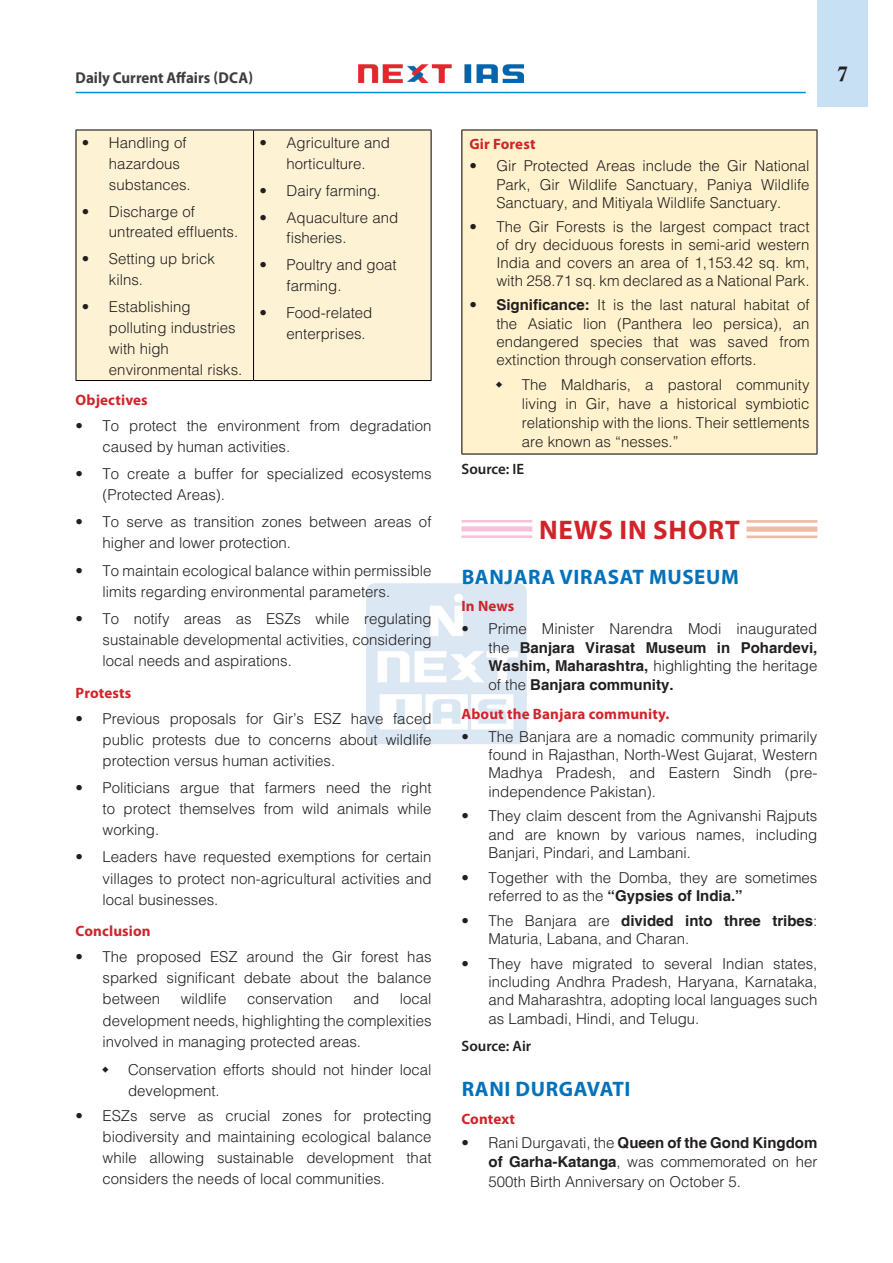
<style>
.page{position:relative;width:893px;height:1263px;background:#fff}
.page>*{position:absolute;margin:0;border:0;box-sizing:border-box;transform-origin:0 0}
.News_In_Short__headi{font:700 27px "Myriad Pro";letter-spacing:.03em;color:#d1232a}
.H-1{font:700 21px "Myriad Pro";letter-spacing:.03em;color:#0072bc}
.t1{font:21px "Calis MT Bol";color:#231f20}
.t2{font:700 15.75px "Myriad Pro";color:#3e3e3f;scale:.95 1}
.t3{font:300 15px/21.1px "Helvetica";color:#231f20;text-align:justify}
.H-2{font:700 15px "Myriad Pro";letter-spacing:.01em;color:#d1232a}
.body{font:600 15px "Myriad Pro";color:#231f20}
.s1{font-weight:700}
</style>
<div class="page">
<div style="left:817px;top:0;width:51px;height:107px;background:#c7e0f3"></div>
<img style="left:358px;top:64px;width:165px;height:19px">
<hr style="left:76px;top:92px;width:730px;height:1px;background:#008fd5">
<img style="left:366px;top:583px;width:161px;height:161px">
<div style="left:77px;top:131px;width:354px;height:249px;background:#fef2d4"></div>
<hr style="left:76px;top:130px;width:178px;height:1px;background:#000">
<hr style="left:76px;top:130px;width:1px;height:250px;background:#000">
<hr style="left:254px;top:130px;width:177px;height:1px;background:#000">
<hr style="left:253px;top:130px;width:1px;height:250px;background:#000">
<hr style="left:431px;top:130px;width:1px;height:250px;background:#000">
<hr style="left:76px;top:380px;width:178px;height:1px;background:#000">
<hr style="left:254px;top:380px;width:177px;height:1px;background:#000">
<hr style="left:746px;top:520px;width:71px;height:3px;background:#f0baa6">
<div style="left:746px;top:526px;width:71px;height:6px;background:#f0baa6"></div>
<hr style="left:746px;top:535px;width:71px;height:3px;background:#f0baa6">
<hr style="left:461px;top:520px;width:71px;height:2px;background:#f7c1d9">
<div style="left:461px;top:526px;width:71px;height:5px;background:#f7c1d9"></div>
<hr style="left:461px;top:535px;width:71px;height:3px;background:#f7c1d9">
<div style="left:462px;top:130px;width:355px;height:324px;background:#fff2cc"></div>
<hr style="left:461px;top:130px;width:356px;height:1px;background:#000">
<hr style="left:461px;top:130px;width:1px;height:324px;background:#000">
<hr style="left:817px;top:130px;width:1px;height:324px;background:#000">
<hr style="left:461px;top:454px;width:356px;height:1px;background:#000">
<p class="t2" style="left:76px;top:67px;width:188px">Daily Current Affairs (DCA)</p>
<h2 class="t1" style="left:837px;top:62px;width:12px">7</h2>
<p class="t3" style="left:109px;top:132px;width:83px;text-align:left;text-indent:-27px">• Handling of hazardous substances.</p>
<p class="t3" style="left:109px;top:200px;width:131px;text-indent:-27px">• Discharge of untreated effluents.</p>
<p class="t3" style="left:109px;top:248px;width:107px;text-indent:-27px">• Setting up brick kilns.</p>
<p class="t3" style="left:109px;top:296px;width:135px;text-align:left;text-indent:-27px">• Establishing polluting industries with high environmental risks.</p>
<p class="t3" style="left:260px;top:132px;width:132px;text-align:center">• Agriculture and horticulture.</p>
<p class="t3" style="left:260px;top:179px;width:123px">• Dairy farming.</p>
<p class="t3" style="left:287px;top:206px;width:113px;text-indent:-27px">• Aquaculture and fisheries.</p>
<p class="t3" style="left:287px;top:254px;width:112px;text-indent:-27px">• Poultry and goat farming.</p>
<p class="t3" style="left:287px;top:302px;width:87px;text-indent:-27px">• Food-related enterprises.</p>
<p class="H-2" style="left:76px;top:390px;width:74px">Objectives</p>
<p class="t3" style="left:103px;top:414px;width:330px;text-indent:-27px">• To protect the environment from degradation caused by human activities.</p>
<p class="t3" style="left:103px;top:463px;width:330px;text-indent:-27px">• To create a buffer for specialized ecosystems (Protected Areas).</p>
<p class="t3" style="left:103px;top:511px;width:330px;text-indent:-27px">• To serve as transition zones between areas of higher and lower protection.</p>
<p class="t3" style="left:103px;top:559px;width:330px;text-indent:-27px">• To maintain ecological balance within permissible limits regarding environmental parameters.</p>
<p class="t3" style="left:103px;top:608px;width:330px;text-indent:-27px">• To notify areas as ESZs while regulating sustainable developmental activities, considering local needs and aspirations.</p>
<p class="H-2" style="left:76px;top:683px;width:57px">Protests</p>
<p class="t3" style="left:103px;top:707px;width:330px;text-indent:-27px">• Previous proposals for Gir’s ESZ have faced public protests due to concerns about wildlife protection versus human activities.</p>
<p class="t3" style="left:103px;top:777px;width:330px;text-indent:-27px">• Politicians argue that farmers need the right to protect themselves from wild animals while working.</p>
<p class="t3" style="left:103px;top:846px;width:330px;text-indent:-27px">• Leaders have requested exemptions for certain villages to protect non-agricultural activities and local businesses.</p>
<p class="H-2" style="left:76px;top:921px;width:77px">Conclusion</p>
<p class="t3" style="left:103px;top:946px;width:330px;text-indent:-27px">• The proposed ESZ around the Gir forest has sparked significant debate about the balance between</p>
<p class="t3" style="left:181px;top:988px;width:47px">wildlife</p>
<p class="t3" style="left:247px;top:988px;width:87px">conservation</p>
<p class="t3" style="left:353px;top:988px;width:27px">and</p>
<p class="t3" style="left:103px;top:988px;width:330px;text-indent:297px">local development needs, highlighting the complexities involved in managing protected areas.</p>
<p class="t3" style="left:128px;top:1058px;width:305px;line-height:21.9px">Conservation efforts should not hinder local development.</p>
<p class="t3" style="left:103px;top:1104px;width:330px;text-indent:-27px">• ESZs serve as crucial zones for protecting biodiversity and maintaining ecological balance while allowing sustainable development that considers the needs of local communities.</p>
<p class="H-2" style="left:469px;top:134px;width:68px">Gir Forest</p>
<p class="t3" style="left:496px;top:157px;width:315px;line-height:18.1px;text-indent:-27px">• Gir Protected Areas include the Gir National Park, Gir Wildlife Sanctuary, Paniya Wildlife Sanctuary, and Mitiyala Wildlife Sanctuary.</p>
<p class="t3" style="left:496px;top:217px;width:315px;line-height:18.1px;text-indent:-27px">• The Gir Forests is the largest compact tract of dry deciduous forests in semi-arid western India and covers an area of 1,153.42 sq. km, with 258.71 sq. km declared as a National Park.</p>
<p class="t3" style="left:496px;top:296px;width:315px;line-height:18.1px;text-indent:-27px">• <span class="s1">Significance:</span> It is the last natural habitat of the Asiatic lion (Panthera leo persica), an endangered species that was saved from extinction through conservation efforts.</p>
<p class="t3" style="left:522px;top:375px;width:289px;line-height:18.9px">The Maldharis, a pastoral community living in Gir, have a historical symbiotic relationship with the lions. Their settlements are known as “nesses.”</p>
<p class="body" style="left:461px;top:460px;width:64px">Source: IE</p>
<p class="News_In_Short__headi" style="left:539px;top:512px;width:202px">NEWS IN SHORT</p>
<p class="H-1" style="left:462px;top:563px;width:279px">BANJARA VIRASAT MUSEUM</p>
<p class="H-2" style="left:461px;top:596px;width:54px">In News</p>
<p class="t3" style="left:488px;top:619px;width:330px;line-height:18.5px;text-indent:-27px">• Prime Minister Narendra Modi inaugurated the <span class="s1">Banjara Virasat Museum in Pohardevi, Washim, Maharashtra,</span> highlighting the heritage of the <span class="s1">Banjara community.</span></p>
<p class="H-2" style="left:461px;top:704px;width:209px">About the Banjara community.</p>
<p class="t3" style="left:488px;top:726px;width:330px;line-height:18.5px;text-indent:-27px">• The Banjara are a nomadic community primarily found in Rajasthan, North-West Gujarat, Western Madhya Pradesh, and Eastern Sindh (pre&shy;independence Pakistan).</p>
<p class="t3" style="left:488px;top:806px;width:330px;line-height:18.5px;text-indent:-27px">• They claim descent from the Agnivanshi Rajputs and are known by various names, including Banjari, Pindari, and Lambani.</p>
<p class="t3" style="left:488px;top:868px;width:330px;line-height:18.5px;text-indent:-27px">• Together with the Domba, they are sometimes referred to as the <span class="s1">“Gypsies of India.”</span></p>
<p class="t3" style="left:488px;top:911px;width:330px;line-height:18.5px;text-indent:-27px">• The Banjara are <span class="s1">divided into three tribes</span>:<br>Maturia, Labana, and Charan.</p>
<p class="t3" style="left:488px;top:953px;width:330px;line-height:18.5px;text-indent:-27px">• They have migrated to several Indian states, including Andhra Pradesh, Haryana, Karnataka, and Maharashtra, adopting local languages such as Lambadi, Hindi, and Telugu.</p>
<p class="body" style="left:461px;top:1037px;width:71px">Source: Air</p>
<p class="H-1" style="left:462px;top:1076px;width:170px">RANI DURGAVATI</p>
<p class="H-2" style="left:461px;top:1109px;width:55px">Context</p>
<p class="t3" style="left:488px;top:1132px;width:330px;line-height:19.5px;text-indent:-27px">• Rani Durgavati, the <span class="s1">Queen of the Gond Kingdom of Garha-Katanga</span>, was commemorated on her 500th Birth Anniversary on October 5.</p>
</div>
